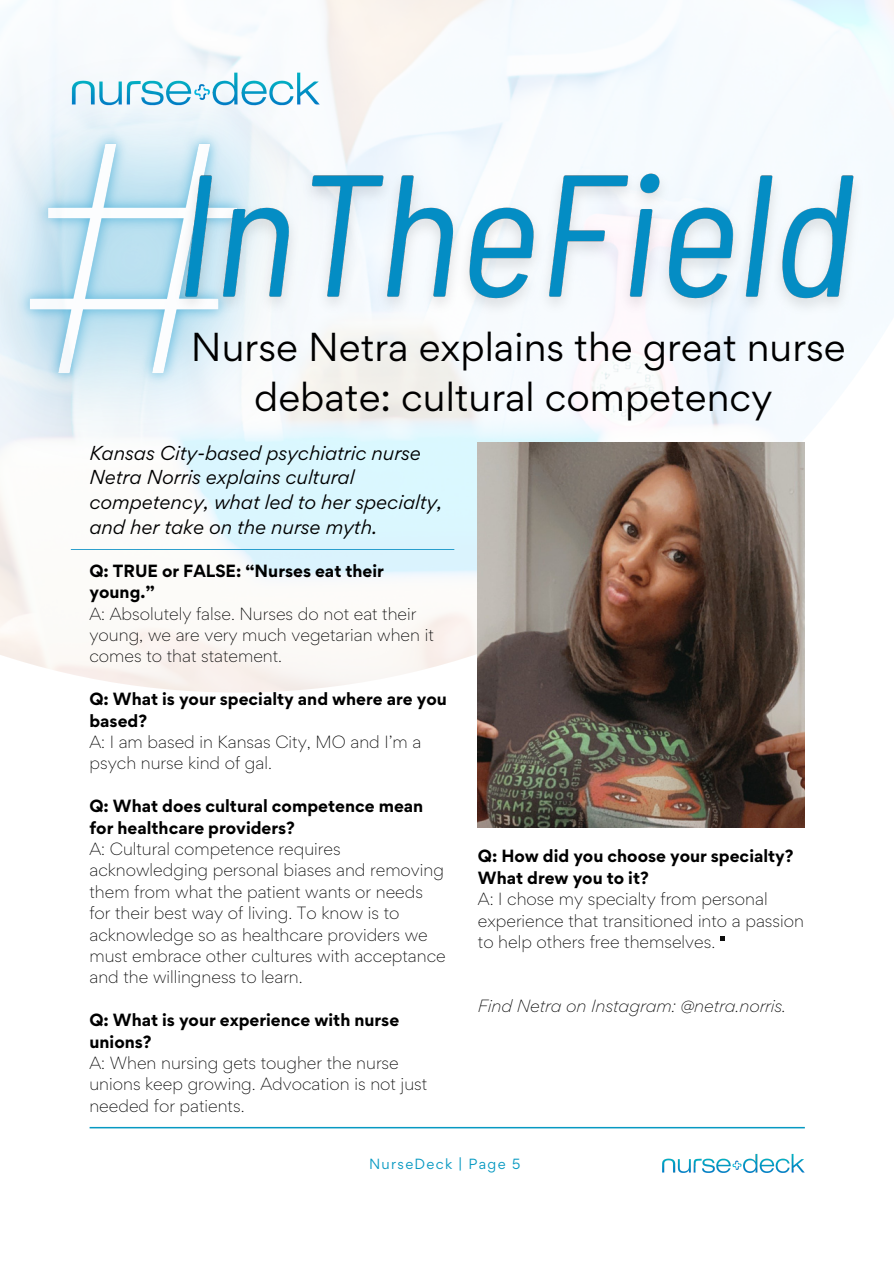
<style>
.page{position:relative;width:894px;height:1264px;background:#fff}
.page>*{position:absolute;margin:0;border:0;box-sizing:border-box;transform-origin:0 0}
.t1{font:36px/49.5px "Gordita";color:#000;text-align:center}
.t2{font:italic 18px/24.8px "Gordita";color:#000}
.t3{font:300 15.75px/21.5px "Gordita";color:#000}
.t4{font:700 15.75px/21.5px "Gordita";color:#000}
.t5{font:italic 300 15.75px "Gordita";color:#000}
.t6{font:13.2px "Gordita";letter-spacing:.1em;color:#0799c2}
</style>
<div class="page">
<svg style="left:90px;top:1126px;width:714px;height:2px"></svg>
<img style="left:662px;top:1153px;width:142px;height:20px">
<img style="left:0;top:0;width:640px;height:828px">
<img style="left:70px;top:72px;width:251px;height:35px">
<svg style="left:71px;top:549px;width:383px;height:1px"></svg>
<svg style="left:720px;top:936px;width:4px;height:4px"></svg>
<img style="left:478px;top:442px;width:326px;height:385px">
<img style="left:154px;top:109px;width:719px;height:249px">
<p class="t1" style="left:191px;top:322px;width:656px">Nurse Netra explains the great nurse debate: cultural competency</p>
<p class="t2" style="left:89px;top:440px;width:354px">Kansas City-based psychiatric nurse Netra Norris explains cultural competency, what led to her specialty, and her take on the nurse myth.</p>
<p class="t4" style="left:89px;top:559px;width:296px">Q: TRUE or FALSE: “Nurses eat their young.”</p>
<p class="t3" style="left:89px;top:602px;width:346px">A: Absolutely false. Nurses do not eat their young, we are very much vegetarian when it comes to that statement.</p>
<p class="t4" style="left:89px;top:688px;width:359px">Q: What is your specialty and where are you based?</p>
<p class="t3" style="left:89px;top:731px;width:333px">A: I am based in Kansas City, MO and I’m a psych nurse kind of gal.</p>
<p class="t4" style="left:89px;top:795px;width:335px">Q: What does cultural competence mean for healthcare providers?</p>
<p class="t3" style="left:89px;top:838px;width:358px">A: Cultural competence requires acknowledging personal biases and removing them from what the patient wants or needs for their best way of living. To know is to acknowledge so as healthcare providers we must embrace other cultures with acceptance and the willingness to learn.</p>
<p class="t4" style="left:89px;top:1009px;width:311px">Q: What is your experience with nurse unions?</p>
<p class="t3" style="left:89px;top:1052px;width:339px">A: When nursing gets tougher the nurse unions keep growing. Advocation is not just needed for patients.</p>
<p class="t4" style="left:478px;top:845px;width:317px">Q: How did you choose your specialty?<br>What drew you to it?</p>
<p class="t3" style="left:478px;top:888px;width:327px">A: I chose my specialty from personal experience that transitioned into a passion to help others free themselves.</p>
<p class="t5" style="left:478px;top:995px;width:310px">Find Netra on Instagram: @netra.norris.</p>
<p class="t6" style="left:369px;top:1154px;width:153px">NurseDeck | Page 5</p>
</div>
